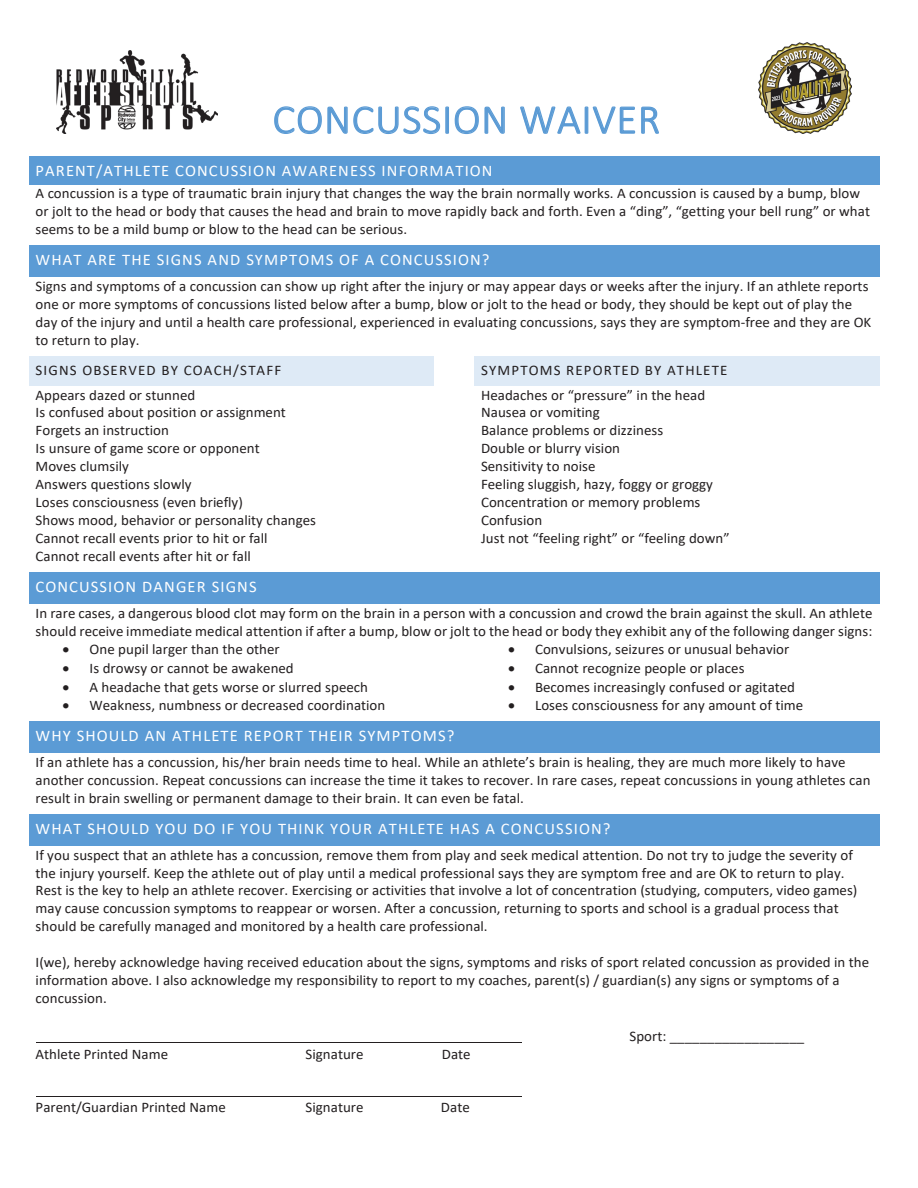
<style>
.page{position:relative;width:918px;height:1188px;background:#fff}
.page>*{position:absolute;margin:0;border:0;box-sizing:border-box;transform-origin:0 0}
.t1{font:300 41.1px "Calibri";letter-spacing:.02em;color:#5b9bd5}
.t2{font:16.2px "Calibri";letter-spacing:.065em;color:#fff}
.t3{font:14.55px/18px "Calibri";letter-spacing:.005em;color:#231f20}
.t4{font:14.55px/24.9px "Calibri";letter-spacing:.07em;color:#231f20}
</style>
<div class="page">
<div style="left:33px;top:160px;width:842px;height:20px;background:#5b9bd5"></div>
<svg style="left:29px;top:156px;width:4px;height:4px"></svg>
<hr style="left:33px;top:156px;width:842px;height:4px;background:#5b9bd5">
<svg style="left:875px;top:156px;width:4px;height:4px"></svg>
<svg style="left:29px;top:180px;width:4px;height:4px"></svg>
<hr style="left:33px;top:180px;width:842px;height:4px;background:#5b9bd5">
<svg style="left:875px;top:180px;width:4px;height:4px"></svg>
<hr style="left:29px;top:160px;width:4px;height:20px;background:#5b9bd5">
<hr style="left:875px;top:160px;width:4px;height:20px;background:#5b9bd5">
<div style="left:33px;top:250px;width:842px;height:23px;background:#5b9bd5"></div>
<svg style="left:29px;top:246px;width:4px;height:4px"></svg>
<hr style="left:33px;top:246px;width:842px;height:4px;background:#5b9bd5">
<svg style="left:875px;top:246px;width:4px;height:4px"></svg>
<svg style="left:29px;top:273px;width:4px;height:4px"></svg>
<hr style="left:33px;top:273px;width:842px;height:4px;background:#5b9bd5">
<svg style="left:875px;top:273px;width:4px;height:4px"></svg>
<hr style="left:29px;top:250px;width:4px;height:23px;background:#5b9bd5">
<hr style="left:875px;top:250px;width:4px;height:23px;background:#5b9bd5">
<div style="left:33px;top:361px;width:396px;height:20px;background:#deeaf6"></div>
<svg style="left:29px;top:356px;width:4px;height:5px"></svg>
<div style="left:33px;top:356px;width:396px;height:5px;background:#deeaf6"></div>
<svg style="left:429px;top:356px;width:5px;height:5px"></svg>
<svg style="left:29px;top:381px;width:4px;height:5px"></svg>
<div style="left:33px;top:381px;width:396px;height:5px;background:#deeaf6"></div>
<svg style="left:429px;top:381px;width:5px;height:5px"></svg>
<hr style="left:29px;top:361px;width:4px;height:20px;background:#deeaf6">
<div style="left:429px;top:361px;width:5px;height:20px;background:#deeaf6"></div>
<div style="left:479px;top:361px;width:396px;height:20px;background:#deeaf6"></div>
<svg style="left:474px;top:356px;width:5px;height:5px"></svg>
<div style="left:479px;top:356px;width:396px;height:5px;background:#deeaf6"></div>
<svg style="left:875px;top:356px;width:4px;height:5px"></svg>
<svg style="left:474px;top:381px;width:5px;height:5px"></svg>
<div style="left:479px;top:381px;width:396px;height:5px;background:#deeaf6"></div>
<svg style="left:875px;top:381px;width:4px;height:5px"></svg>
<div style="left:474px;top:361px;width:5px;height:20px;background:#deeaf6"></div>
<hr style="left:875px;top:361px;width:4px;height:20px;background:#deeaf6">
<div style="left:33px;top:577px;width:842px;height:22px;background:#5b9bd5"></div>
<svg style="left:29px;top:572px;width:4px;height:5px"></svg>
<div style="left:33px;top:572px;width:842px;height:5px;background:#5b9bd5"></div>
<svg style="left:875px;top:572px;width:4px;height:5px"></svg>
<svg style="left:29px;top:599px;width:4px;height:5px"></svg>
<div style="left:33px;top:599px;width:842px;height:5px;background:#5b9bd5"></div>
<svg style="left:875px;top:599px;width:4px;height:5px"></svg>
<hr style="left:29px;top:577px;width:4px;height:22px;background:#5b9bd5">
<hr style="left:875px;top:577px;width:4px;height:22px;background:#5b9bd5">
<div style="left:33px;top:726px;width:842px;height:23px;background:#5b9bd5"></div>
<svg style="left:29px;top:722px;width:4px;height:4px"></svg>
<hr style="left:33px;top:722px;width:842px;height:4px;background:#5b9bd5">
<svg style="left:875px;top:722px;width:4px;height:4px"></svg>
<svg style="left:29px;top:749px;width:4px;height:4px"></svg>
<hr style="left:33px;top:749px;width:842px;height:4px;background:#5b9bd5">
<svg style="left:875px;top:749px;width:4px;height:4px"></svg>
<hr style="left:29px;top:726px;width:4px;height:23px;background:#5b9bd5">
<hr style="left:875px;top:726px;width:4px;height:23px;background:#5b9bd5">
<div style="left:33px;top:819px;width:842px;height:22px;background:#5b9bd5"></div>
<svg style="left:29px;top:814px;width:4px;height:5px"></svg>
<div style="left:33px;top:814px;width:842px;height:5px;background:#5b9bd5"></div>
<svg style="left:875px;top:814px;width:4px;height:5px"></svg>
<svg style="left:29px;top:841px;width:4px;height:5px"></svg>
<div style="left:33px;top:841px;width:842px;height:5px;background:#5b9bd5"></div>
<svg style="left:875px;top:841px;width:4px;height:5px"></svg>
<hr style="left:29px;top:819px;width:4px;height:22px;background:#5b9bd5">
<hr style="left:875px;top:819px;width:4px;height:22px;background:#5b9bd5">
<hr style="left:36px;top:1042px;width:486px;height:1px;background:#231f20">
<hr style="left:36px;top:1096px;width:486px;height:1px;background:#231f20">
<img style="left:57px;top:51px;width:161px;height:82px">
<img style="left:759px;top:42px;width:93px;height:91px">
<p class="t1" style="left:273px;top:94px;width:389px">CONCUSSION WAIVER</p>
<p class="t2" style="left:36px;top:159px;width:459px">PARENT/ATHLETE CONCUSSION AWARENESS INFORMATION</p>
<p class="t3" style="left:36px;top:184px;width:836px">A concussion is a type of traumatic brain injury that changes the way the brain normally works. A concussion is caused by a bump, blow or jolt to the head or body that causes the head and brain to move rapidly back and forth. Even a “ding”, “getting your bell rung” or what seems to be a mild bump or blow to the head can be serious.</p>
<p class="t2" style="left:36px;top:249px;width:456px">WHAT ARE THE SIGNS AND SYMPTOMS OF A CONCUSSION?</p>
<p class="t3" style="left:36px;top:277px;width:837px">Signs and symptoms of a concussion can show up right after the injury or may appear days or weeks after the injury. If an athlete reports one or more symptoms of concussions listed below after a bump, blow or jolt to the head or body, they should be kept out of play the day of the injury and until a health care professional, experienced in evaluating concussions, says they are symptom-free and they are OK to return to play.</p>
<p class="t4" style="left:36px;top:357px;width:247px">SIGNS OBSERVED BY COACH/STAFF<br>Appears dazed or stunned</p>
<p class="t3" style="left:36px;top:403px;width:282px">Is confused about position or assignment Forgets an instruction<br>Is unsure of game score or opponent<br>Moves clumsily<br>Answers questions slowly<br>Loses consciousness (even briefly)<br>Shows mood, behavior or personality changes Cannot recall events prior to hit or fall<br>Cannot recall events after hit or fall</p>
<p class="t3" style="left:481px;top:357px;width:248px;line-height:24.9px">SYMPTOMS REPORTED BY ATHLETE<br>Headaches or “pressure” in the head</p>
<p class="t3" style="left:481px;top:403px;width:250px">Nausea or vomiting<br>Balance problems or dizziness<br>Double or blurry vision<br>Sensitivity to noise<br>Feeling sluggish, hazy, foggy or groggy<br>Concentration or memory problems<br>Confusion<br>Just not “feeling right” or “feeling down”</p>
<p class="t2" style="left:36px;top:575px;width:223px">CONCUSSION DANGER SIGNS</p>
<p class="t3" style="left:36px;top:603px;width:838px">In rare cases, a dangerous blood clot may form on the brain in a person with a concussion and crowd the brain against the skull. An athlete should receive immediate medical attention if after a bump, blow or jolt to the head or body they exhibit any of the following danger signs:</p>
<p class="t3" style="left:63px;top:640px;width:219px">• One pupil larger than the other</p>
<p class="t3" style="left:63px;top:659px;width:233px">• Is drowsy or cannot be awakened</p>
<p class="t3" style="left:63px;top:677px;width:307px">• A headache that gets worse or slurred speech</p>
<p class="t3" style="left:63px;top:696px;width:324px">• Weakness, numbness or decreased coordination</p>
<p class="t3" style="left:508px;top:640px;width:283px">• Convulsions, seizures or unusual behavior</p>
<p class="t3" style="left:508px;top:659px;width:238px">• Cannot recognize people or places</p>
<p class="t3" style="left:508px;top:677px;width:289px">• Becomes increasingly confused or agitated</p>
<p class="t3" style="left:508px;top:696px;width:297px">• Loses consciousness for any amount of time</p>
<p class="t2" style="left:36px;top:725px;width:420px">WHY SHOULD AN ATHLETE REPORT THEIR SYMPTOMS?</p>
<p class="t3" style="left:36px;top:753px;width:837px">If an athlete has a concussion, his/her brain needs time to heal. While an athlete’s brain is healing, they are much more likely to have another concussion. Repeat concussions can increase the time it takes to recover. In rare cases, repeat concussions in young athletes can result in brain swelling or permanent damage to their brain. It can even be fatal.</p>
<p class="t2" style="left:36px;top:817px;width:576px">WHAT SHOULD YOU DO IF YOU THINK YOUR ATHLETE HAS A CONCUSSION?</p>
<p class="t3" style="left:36px;top:845px;width:823px">If you suspect that an athlete has a concussion, remove them from play and seek medical attention. Do not try to judge the severity of the injury yourself. Keep the athlete out of play until a medical professional says they are symptom free and are OK to return to play.<br>Rest is the key to help an athlete recover. Exercising or activities that involve a lot of concentration (studying, computers, video games) may cause concussion symptoms to reappear or worsen. After a concussion, returning to sports and school is a gradual process that should be carefully managed and monitored by a health care professional.</p>
<p class="t3" style="left:36px;top:953px;width:835px">I(we), hereby acknowledge having received education about the signs, symptoms and risks of sport related concussion as provided in the information above. I also acknowledge my responsibility to report to my coaches, parent(s) / guardian(s) any signs or symptoms of a concussion.</p>
<p class="t3" style="left:630px;top:1026px;width:176px">Sport: __________________</p>
<p class="t3" style="left:36px;top:1044px;width:134px">Athlete Printed Name</p>
<p class="t3" style="left:306px;top:1044px;width:60px">Signature</p>
<p class="t3" style="left:442px;top:1044px;width:30px">Date</p>
<p class="t3" style="left:36px;top:1098px;width:192px">Parent/Guardian Printed Name</p>
<p class="t3" style="left:306px;top:1098px;width:60px">Signature</p>
<p class="t3" style="left:441px;top:1098px;width:30px">Date</p>
</div>
